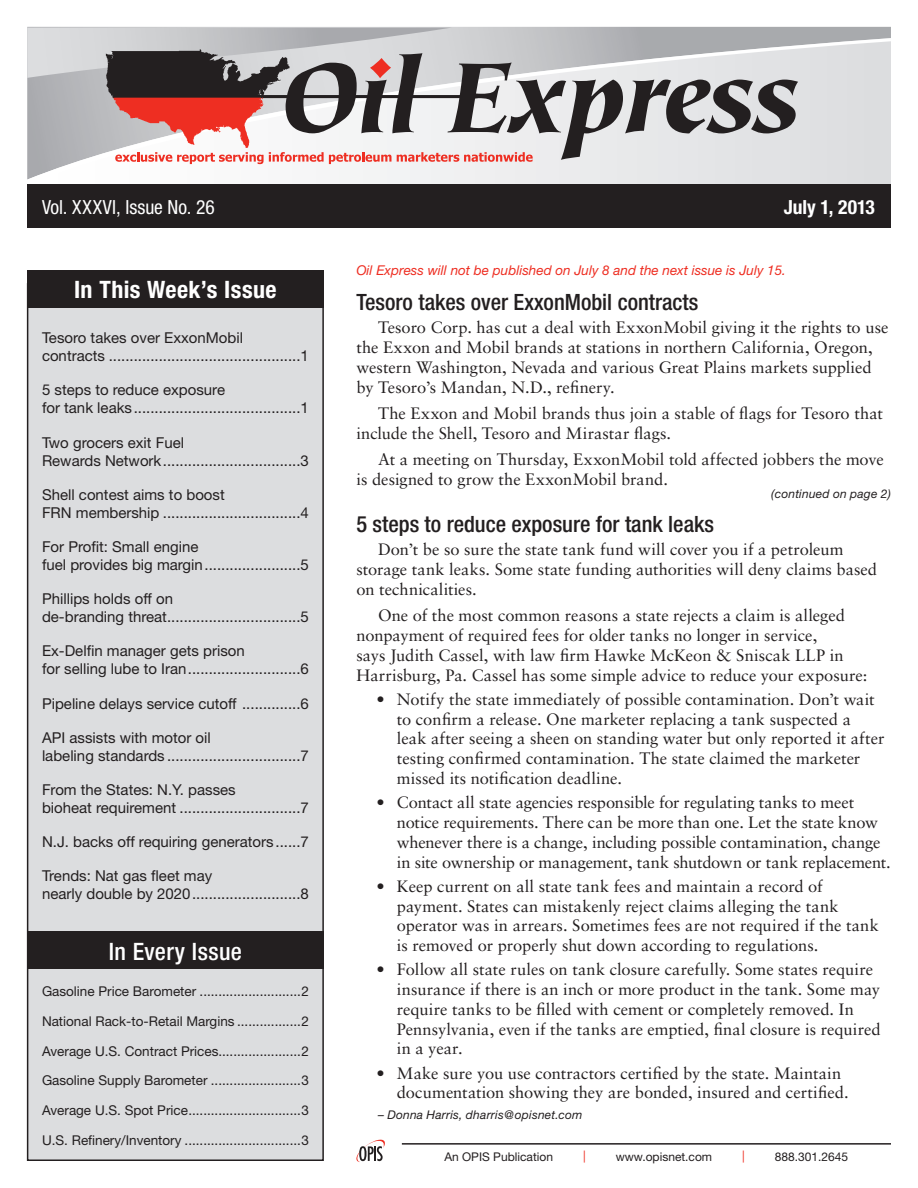
<style>
.page{position:relative;width:918px;height:1188px;background:#fff}
.page>*{position:absolute;margin:0;border:0;box-sizing:border-box;transform-origin:0 0}
.t1{font:700 condensed 24px "Helvetica Neue";letter-spacing:.015em;color:#fff}
.t2{font:500 condensed 24px "Helvetica Neue";letter-spacing:.015em;color:#fff}
.t3{font:500 condensed 22.5px "Helvetica Neue";color:#231f20}
.t4{font:condensed 19.5px "Helvetica Neue";letter-spacing:.005em;color:#fff}
.t5{font:700 condensed 19.5px "Helvetica Neue";color:#fff}
.t6{font:16.5px/19.8px "Sabon";color:#231f20}
.t7{font:15px/18px "Helvetica Neue";color:#231f20}
.t8{font:13.5px/29.7px "Helvetica Neue";color:#231f20}
.t9{font:italic 13.5px "Helvetica Neue";color:#ee2e22}
.t10{font:italic 12px "Helvetica Neue";letter-spacing:.02em;color:#231f20}
.t11{font:12px "Helvetica Neue";color:#231f20}
.t12{font:12px "Helvetica Neue";color:#ee2e22}
</style>
<div class="page">
<svg style="left:27px;top:38px;width:864px;height:146px;fill:#e2e3e5"></svg>
<hr style="left:402px;top:1143px;width:489px;height:2px;background:#231f20">
<svg style="left:356px;top:1139px;width:29px;height:23px"></svg>
<div style="left:27px;top:184px;width:864px;height:44px;background:#231f20"></div>
<svg style="left:27px;top:28px;width:771px;height:136px"></svg>
<div style="left:28px;top:284px;width:295px;height:876px;background:#dcdddf"></div>
<div style="left:27px;top:283px;width:297px;height:878px;border:2px solid #231f20"></div>
<div style="left:27px;top:270px;width:297px;height:38px;background:#231f20"></div>
<div style="left:27px;top:932px;width:297px;height:37px;background:#231f20"></div>
<p class="t4" style="left:42px;top:196px;width:174px">Vol. XXXVI, Issue No. 26</p>
<p class="t5" style="left:784px;top:195px;width:92px">July 1, 2013</p>
<h1 class="t1" style="left:74px;top:275px;width:204px">In This Week’s Issue</h1>
<p class="t7" style="left:42px;top:329px;width:268px">Tesoro takes over ExxonMobil contracts ..............................................1</p>
<p class="t7" style="left:42px;top:381px;width:268px">5 steps to reduce exposure<br>for tank leaks........................................1</p>
<p class="t7" style="left:42px;top:433px;width:268px">Two grocers exit Fuel<br>Rewards Network.................................3</p>
<p class="t7" style="left:42px;top:485px;width:268px">Shell contest aims to boost<br>FRN membership .................................4</p>
<p class="t7" style="left:42px;top:538px;width:268px">For Profit: Small engine<br>fuel provides big margin.......................5</p>
<p class="t7" style="left:42px;top:590px;width:268px">Phillips holds off on<br>de-branding threat................................5</p>
<p class="t7" style="left:42px;top:642px;width:268px">Ex-Delfin manager gets prison<br>for selling lube to Iran...........................6</p>
<p class="t7" style="left:42px;top:694px;width:268px">Pipeline delays service cutoff ..............6</p>
<p class="t7" style="left:42px;top:728px;width:268px">API assists with motor oil<br>labeling standards ................................7</p>
<p class="t7" style="left:42px;top:781px;width:268px">From the States: N.Y. passes<br>bioheat requirement .............................7</p>
<p class="t7" style="left:42px;top:833px;width:268px">N.J. backs off requiring generators......7</p>
<p class="t7" style="left:42px;top:867px;width:268px">Trends: Nat gas fleet may<br>nearly double by 2020..........................8</p>
<h1 class="t2" style="left:109px;top:937px;width:135px">In Every Issue</h1>
<p class="t8" style="left:42px;top:976px;width:269px">Gasoline Price Barometer ...........................2</p>
<p class="t8" style="left:42px;top:1006px;width:269px">National Rack-to-Retail Margins .................2</p>
<p class="t8" style="left:42px;top:1036px;width:269px">Average U.S. Contract Prices......................2<br>Gasoline Supply Barometer ........................3</p>
<p class="t8" style="left:42px;top:1095px;width:269px">Average U.S. Spot Price..............................3<br>U.S. Refinery/Inventory ...............................3</p>
<p class="t9" style="left:356px;top:262px;width:431px">Oil Express will not be published on July 8 and the next issue is July 15.</p>
<h2 class="t3" style="left:356px;top:289px;width:344px">Tesoro takes over ExxonMobil contracts</h2>
<p class="t6" style="left:356px;top:318px;width:534px;text-indent:22px">Tesoro Corp. has cut a deal with ExxonMobil giving it the rights to use the Exxon and Mobil brands at stations in northern California, Oregon, western Washington, Nevada and various Great Plains markets supplied by Tesoro’s Mandan, N.D., refinery.</p>
<p class="t6" style="left:356px;top:403px;width:528px;text-indent:22px">The Exxon and Mobil brands thus join a stable of flags for Tesoro that include the Shell, Tesoro and Mirastar flags.</p>
<p class="t6" style="left:356px;top:449px;width:529px;text-indent:22px">At a meeting on Thursday, ExxonMobil told affected jobbers the move is designed to grow the ExxonMobil brand.</p>
<h2 class="t3" style="left:356px;top:511px;width:359px">5 steps to reduce exposure for tank leaks</h2>
<p class="t6" style="left:356px;top:540px;width:522px;text-indent:22px">Don’t be so sure the state tank fund will cover you if a petroleum storage tank leaks. Some state funding authorities will deny claims based on technicalities.</p>
<p class="t6" style="left:356px;top:606px;width:513px;text-indent:22px">One of the most common reasons a state rejects a claim is alleged nonpayment of required fees for older tanks no longer in service,<br>says Judith Cassel, with law firm Hawke McKeon &amp; Sniscak LLP in Harrisburg, Pa. Cassel has some simple advice to reduce your exposure:</p>
<p class="t6" style="left:397px;top:689px;width:489px;text-indent:-20px">• Notify the state immediately of possible contamination. Don’t wait to confirm a release. One marketer replacing a tank suspected a leak after seeing a sheen on standing water but only reported it after testing confirmed contamination. The state claimed the marketer missed its notification deadline.</p>
<p class="t6" style="left:397px;top:792px;width:496px;text-indent:-20px">• Contact all state agencies responsible for regulating tanks to meet notice requirements. There can be more than one. Let the state know whenever there is a change, including possible contamination, change in site ownership or management, tank shutdown or tank replacement.</p>
<p class="t6" style="left:397px;top:876px;width:484px;text-indent:-20px">• Keep current on all state tank fees and maintain a record of payment. States can mistakenly reject claims alleging the tank operator was in arrears. Sometimes fees are not required if the tank is removed or properly shut down according to regulations.</p>
<p class="t6" style="left:397px;top:959px;width:485px;text-indent:-20px">• Follow all state rules on tank closure carefully. Some states require insurance if there is an inch or more product in the tank. Some may require tanks to be filled with cement or completely removed. In Pennsylvania, even if the tanks are emptied, final closure is required in a year.</p>
<p class="t6" style="left:397px;top:1063px;width:453px;text-indent:-20px">• Make sure you use contractors certified by the state. Maintain documentation showing they are bonded, insured and certified.</p>
<p class="t10" style="left:378px;top:1108px;width:206px">– Donna Harris, dharris@opisnet.com</p>
<p class="t10" style="left:771px;top:486px;width:121px">(continued on page 2)</p>
<p class="t11" style="left:444px;top:1150px;width:110px">An OPIS Publication</p>
<p class="t12" style="left:583px;top:1149px;width:4px">|</p>
<p class="t11" style="left:616px;top:1150px;width:98px">www.opisnet.com</p>
<p class="t12" style="left:742px;top:1149px;width:4px">|</p>
<p class="t11" style="left:775px;top:1150px;width:75px">888.301.2645</p>
</div>
